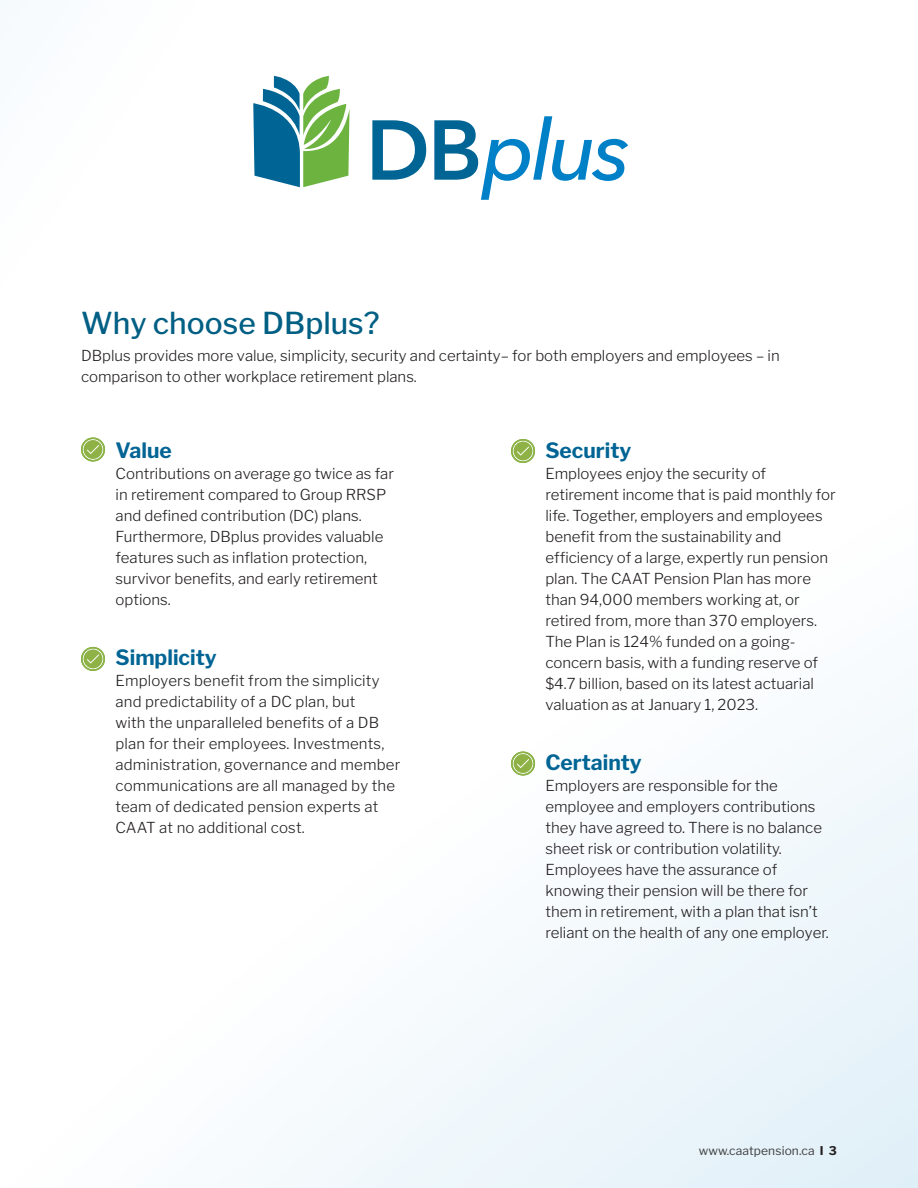
<style>
.page{position:relative;width:918px;height:1188px;background:#fff}
.page>*{position:absolute;margin:0;border:0;box-sizing:border-box;transform-origin:0 0}
.t1{font:500 30px "Libre Franklin";color:#015f84}
.H3_Light_blue{font:700 21px "Libre Franklin";color:#006494}
.Body_Text_10pt{font:300 15px/21px "Libre Franklin";color:#231f20}
.t2{font:12px "Libre Franklin";letter-spacing:.01em;color:#3e3e3f}
.s1{font-weight:700;color:#231f20}
</style>
<div class="page">
<svg style="left:92px;top:646px;width:826px;height:542px"></svg>
<svg style="left:81px;top:437px;width:24px;height:25px"></svg>
<svg style="left:81px;top:647px;width:24px;height:24px"></svg>
<svg style="left:511px;top:439px;width:24px;height:24px"></svg>
<svg style="left:511px;top:752px;width:24px;height:24px"></svg>
<svg style="left:253px;top:76px;width:97px;height:111px"></svg>
<svg style="left:372px;top:120px;width:54px;height:60px"></svg>
<svg style="left:434px;top:116px;width:194px;height:84px"></svg>
<h2 class="t1" style="left:81px;top:305px;width:300px">Why choose DBplus?</h2>
<p class="Body_Text_10pt" style="left:81px;top:345px;width:700px">DBplus provides more value, simplicity, security and certainty– for both employers and employees – in comparison to other workplace retirement plans.</p>
<p class="H3_Light_blue" style="left:116px;top:438px;width:58px">Value</p>
<p class="Body_Text_10pt" style="left:116px;top:463px;width:280px">Contributions on average go twice as far in retirement compared to Group RRSP and defined contribution (DC) plans.<br>Furthermore, DBplus provides valuable features such as inflation protection, survivor benefits, and early retirement options.</p>
<p class="H3_Light_blue" style="left:116px;top:645px;width:103px">Simplicity</p>
<p class="Body_Text_10pt" style="left:116px;top:670px;width:286px">Employers benefit from the simplicity and predictability of a DC plan, but<br>with the unparalleled benefits of a DB plan for their employees. Investments, administration, governance and member communications are all managed by the team of dedicated pension experts at CAAT at no additional cost.</p>
<p class="H3_Light_blue" style="left:545px;top:438px;width:87px">Security</p>
<p class="Body_Text_10pt" style="left:545px;top:463px;width:292px">Employees enjoy the security of retirement income that is paid monthly for life. Together, employers and employees benefit from the sustainability and efficiency of a large, expertly run pension plan. The CAAT Pension Plan has more than 94,000 members working at, or retired from, more than 370 employers.<br>The Plan is 124% funded on a going&shy;concern basis, with a funding reserve of $4.7 billion, based on its latest actuarial valuation as at January 1, 2023.</p>
<p class="H3_Light_blue" style="left:545px;top:750px;width:98px">Certainty</p>
<p class="Body_Text_10pt" style="left:545px;top:775px;width:285px">Employers are responsible for the employee and employers contributions they have agreed to. There is no balance sheet risk or contribution volatility.<br>Employees have the assurance of knowing their pension will be there for them in retirement, with a plan that isn’t reliant on the health of any one employer.</p>
<p class="t2" style="left:699px;top:1143px;width:140px">www.caatpension.ca <span class="s1">I 3</span></p>
</div>
